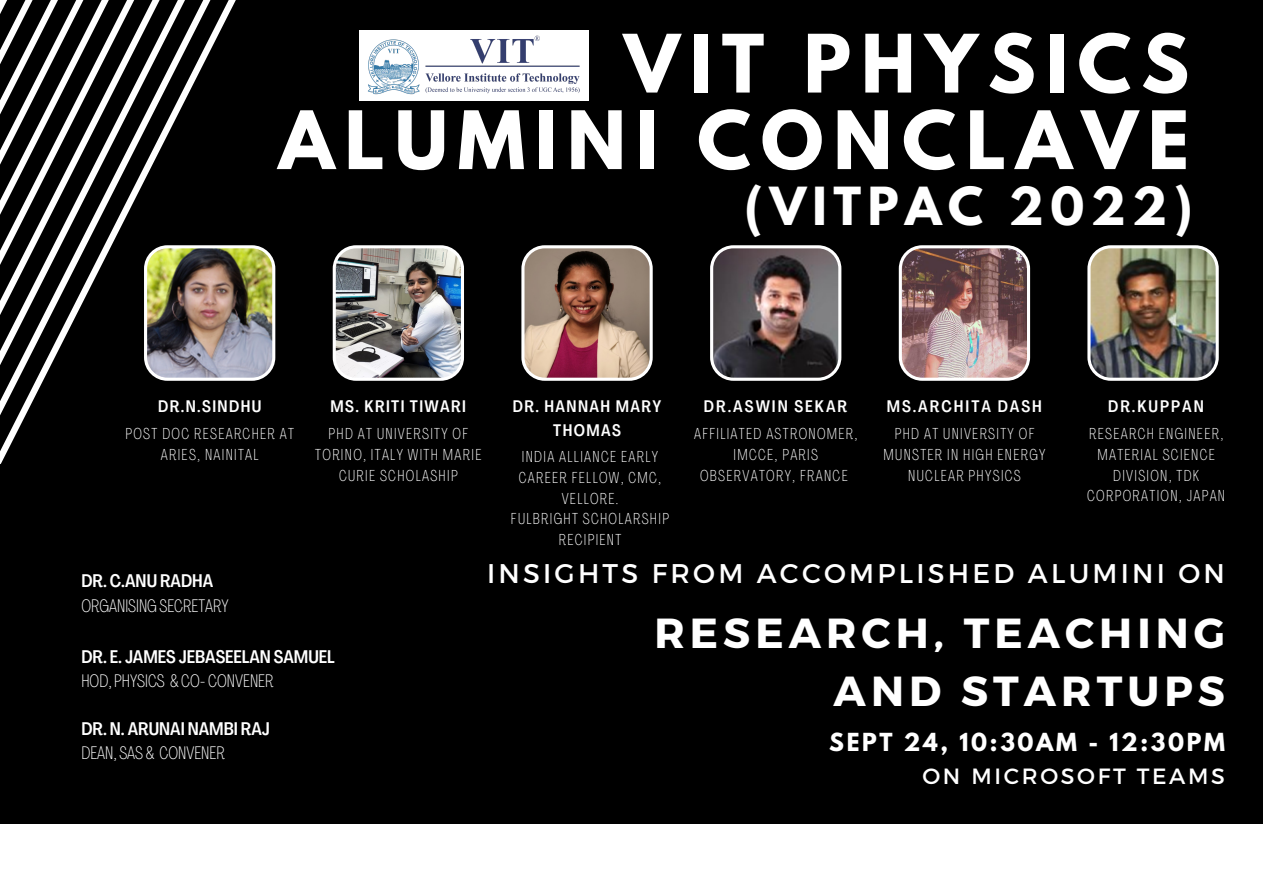
<style>
.page{position:relative;width:1263px;height:893px;background:#000}
.page>*{position:absolute;margin:0;border:0;box-sizing:border-box;transform-origin:0 0}
.t1{font:700 71.25px/76.5px "League Spartan";letter-spacing:.14em;color:#fff;text-align:right}
.t2{font:700 46.5px "League Spartan";letter-spacing:.14em;color:#fff}
.t3{font:700 42px/58.5px "Montserrat";letter-spacing:.12em;color:#fff;text-align:right}
.t4{font:27px "Montserrat";letter-spacing:.12em;color:#fff}
.t5{font:700 22.05px "League Spartan";letter-spacing:.12em;color:#fff}
.t6{font:22.05px "Montserrat";letter-spacing:.12em;color:#fff}
.t7{font:100 18px "Agrandir Tight";color:#fff}
.t8{font:500 18px "Agrandir Tight";color:#fff}
.t9{font:500 16.5px/23.1px "Agrandir Tight";letter-spacing:.085em;color:#fff;text-align:center}
.t10{font:500 16.5px "Agrandir Tight";letter-spacing:.12em;color:#fff}
.t11{font:100 15.75px/20.9px "Agrandir Tight";letter-spacing:.085em;color:#fff;text-align:center}
</style>
<div class="page">
<svg style="left:188px;top:0;width:26px;height:95px"></svg>
<svg style="left:163px;top:0;width:25px;height:144px"></svg>
<svg style="left:137px;top:0;width:26px;height:195px"></svg>
<svg style="left:112px;top:0;width:25px;height:245px"></svg>
<svg style="left:87px;top:0;width:25px;height:294px"></svg>
<svg style="left:0;top:0;width:87px;height:464px"></svg>
<div style="left:0;top:824px;width:1263px;height:69px;background:#fff"></div>
<div style="left:359px;top:30px;width:229px;height:70px;background:#fff"></div>
<img style="left:368px;top:36px;width:212px;height:59px">
<svg style="left:521px;top:245px;width:132px;height:136px;background:#9c7c70"></svg>
<img style="left:144px;top:245px;width:131px;height:136px">
<img style="left:333px;top:245px;width:131px;height:136px">
<img style="left:710px;top:245px;width:131px;height:136px">
<img style="left:899px;top:245px;width:131px;height:136px">
<img style="left:1087px;top:245px;width:132px;height:136px">
<h1 class="t1" style="left:279px;top:35px;width:912px">VIT PHYSICS<br>ALUMINI CONCLAVE</h1>
<h2 class="t2" style="left:744px;top:183px;width:450px">(VITPAC 2022)</h2>
<p class="t9" style="left:158px;top:397px;width:105px">DR.N.SINDHU</p>
<p class="t11" style="left:125px;top:424px;width:170px">POST DOC RESEARCHER AT<br>ARIES, NAINITAL</p>
<p class="t9" style="left:331px;top:397px;width:137px">MS. KRITI TIWARI</p>
<p class="t11" style="left:315px;top:424px;width:168px">PHD AT UNIVERSITY OF<br>TORINO, ITALY WITH MARIE<br>CURIE SCHOLASHIP</p>
<p class="t8" style="left:81px;top:573px;width:133px">DR. C.ANU RADHA</p>
<p class="t7" style="left:81px;top:598px;width:149px">ORGANISING SECRETARY</p>
<p class="t8" style="left:81px;top:649px;width:255px">DR. E. JAMES JEBASEELAN SAMUEL</p>
<p class="t7" style="left:81px;top:674px;width:194px">HOD, PHYSICS &amp; CO- CONVENER</p>
<p class="t8" style="left:81px;top:721px;width:190px">DR. N. ARUNAI NAMBI RAJ</p>
<p class="t7" style="left:81px;top:746px;width:145px">DEAN, SAS &amp; CONVENER</p>
<p class="t9" style="left:513px;top:397px;width:150px">DR. HANNAH MARY<br>THOMAS</p>
<p class="t11" style="left:511px;top:447px;width:160px">INDIA ALLIANCE EARLY<br>CAREER FELLOW, CMC,<br>VELLORE.<br>FULBRIGHT SCHOLARSHIP<br>RECIPIENT</p>
<p class="t10" style="left:704px;top:400px;width:145px">DR.ASWIN SEKAR</p>
<p class="t11" style="left:694px;top:424px;width:165px">AFFILIATED ASTRONOMER,<br>IMCCE, PARIS<br>OBSERVATORY, FRANCE</p>
<p class="t10" style="left:887px;top:400px;width:157px">MS.ARCHITA DASH</p>
<p class="t11" style="left:883px;top:424px;width:163px">PHD AT UNIVERSITY OF<br>MUNSTER IN HIGH ENERGY<br>NUCLEAR PHYSICS</p>
<p class="t10" style="left:1108px;top:400px;width:97px">DR.KUPPAN</p>
<p class="t11" style="left:1087px;top:424px;width:139px">RESEARCH ENGINEER,<br>MATERIAL SCIENCE<br>DIVISION, TDK<br>CORPORATION, JAPAN</p>
<h3 class="t4" style="left:487px;top:555px;width:739px">INSIGHTS FROM ACCOMPLISHED ALUMINI ON</h3>
<h3 class="t3" style="left:654px;top:601px;width:572px">RESEARCH, TEACHING<br>AND STARTUPS</h3>
<h3 class="t5" style="left:829px;top:731px;width:397px">SEPT 24, 10:30AM - 12:30PM</h3>
<h3 class="t6" style="left:922px;top:761px;width:304px">ON MICROSOFT TEAMS</h3>
</div>
